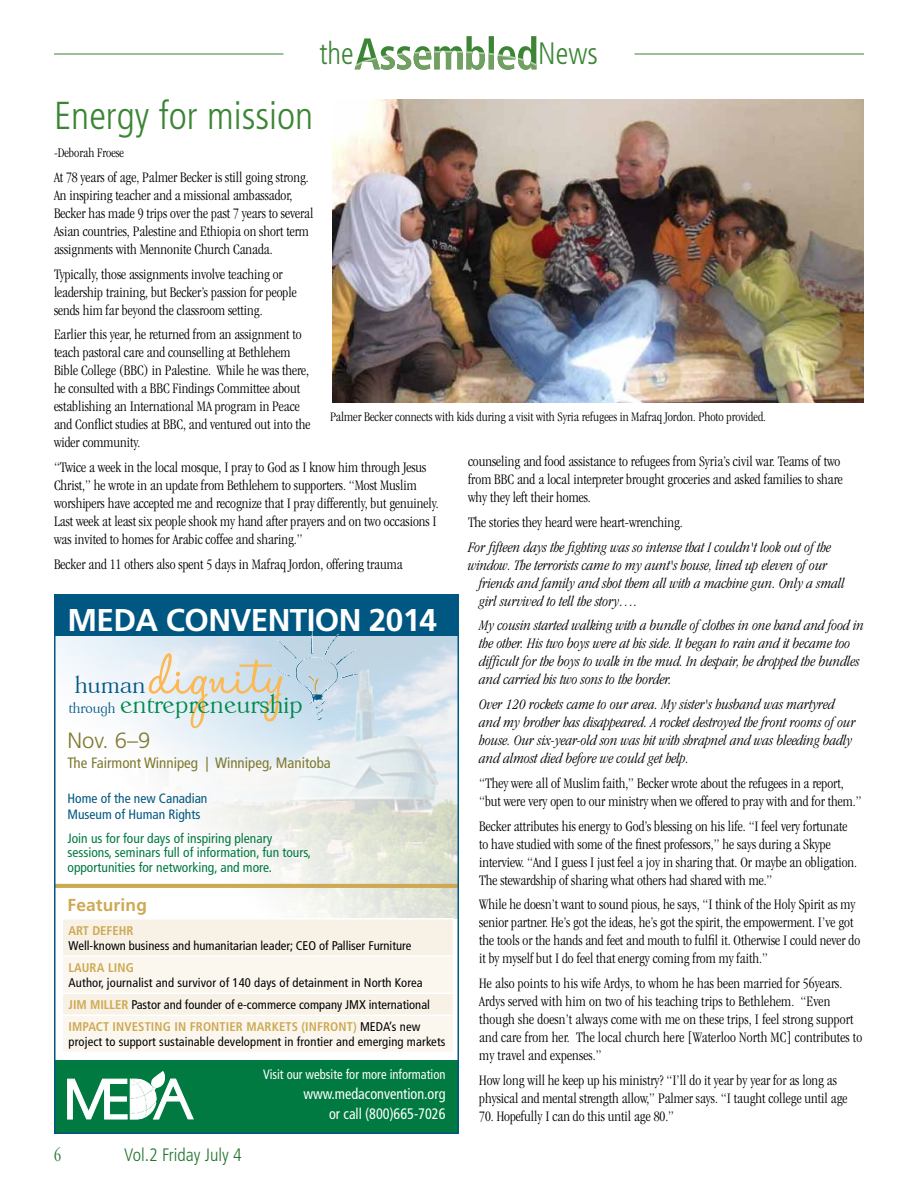
<style>
.page{position:relative;width:918px;height:1188px;background:#fff}
.page>*{position:absolute;margin:0;border:0;box-sizing:border-box;transform-origin:0 0}
.t1{font:76.35px "Halo Handletter";color:#fcb853;scale:1.05 1}
.t2{font:300 condensed 39px "Frutiger";color:#3b8535}
.t3{font:700 31.5px "Frutiger";letter-spacing:-.02em;color:#fff}
.t4{font:300 condensed 30.9px "Frutiger";color:#3b8535;scale:.95 1}
.t5{font:200 26.55px "Lucas Becker";color:#01894d;scale:1.04 1}
.t6{font:200 24.45px "Lucas Becker";color:#005782;scale:1.07 1}
.t7{font:300 22.05px "Frutiger";color:#7f7930}
.t8{font:300 condensed 18px "Frutiger";color:#21752f}
.t9{font:300 condensed 18px "Garamond";color:#21752f}
.t10{font:700 17.4px "Frutiger";letter-spacing:.01em;color:#cea954}
.t11{font:condensed 15.15px/19.5px "Frutiger";color:#fff;text-align:right;scale:.93 1}
.t12{font:300 condensed 15px/18px "Garamond";color:#000}
.t13{font:italic 300 condensed 15px/18px "Garamond";color:#000}
.t14{font:condensed 15px "Frutiger";color:#7f7930}
.t15{font:condensed 13.5px/14.2px "Frutiger";color:#007a40}
.t16{font:300 condensed 13.5px "Garamond";color:#000}
.t17{font:condensed 13.5px/15.6px "Frutiger";color:#005782}
.t18{font:condensed 13.5px "Frutiger";color:#fff;scale:.93 1}
.t19{font:condensed 12.6px/22px "Frutiger";letter-spacing:.01em;color:#000}
.t20{font:700 condensed 12.6px "Frutiger";color:#cea954}
.s1{font-size:15.3px;color:#005782}
.s2{font-weight:700;color:#cea954}
</style>
<div class="page">
<svg style="left:355px;top:36px;width:182px;height:34px"></svg>
<hr style="left:54px;top:54px;width:230px;height:1px;background:#3b8535">
<hr style="left:634px;top:54px;width:230px;height:1px;background:#3b8535">
<img style="left:332px;top:99px;width:532px;height:304px">
<img style="left:57px;top:635px;width:399px;height:284px">
<hr style="left:54px;top:884px;width:405px;height:4px;background:#cea954">
<div style="left:54px;top:1060px;width:405px;height:74px;background:#007a40"></div>
<svg style="left:68px;top:1071px;width:125px;height:48px"></svg>
<div style="left:54px;top:594px;width:405px;height:41px;background:#005782"></div>
<hr style="left:62px;top:918px;width:392px;height:2px;background:#fff">
<svg style="left:63px;top:920px;width:390px;height:132px"></svg>
<hr style="left:62px;top:1015px;width:392px;height:1px;background:#fff">
<img style="left:270px;top:628px;width:99px;height:100px">
<div style="left:54px;top:594px;width:405px;height:540px;border:2px solid #005782"></div>
<h3 class="t4" style="left:319px;top:36px;width:38px">the</h3>
<h3 class="t4" style="left:538px;top:36px;width:64px">News</h3>
<h2 class="t2" style="left:54px;top:93px;width:261px">Energy for mission</h2>
<p class="t16" style="left:54px;top:146px;width:72px">-Deborah Froese</p>
<p class="t12" style="left:54px;top:168px;width:261px">At 78 years of age, Palmer Becker is still going strong.<br>An inspiring teacher and a missional ambassador, Becker has made 9 trips over the past 7 years to several Asian countries, Palestine and Ethiopia on short term assignments with Mennonite Church Canada.</p>
<p class="t12" style="left:54px;top:265px;width:244px">Typically, those assignments involve teaching or leadership training, but Becker’s passion for people sends him far beyond the classroom setting.</p>
<p class="t12" style="left:54px;top:326px;width:258px">Earlier this year, he returned from an assignment to teach pastoral care and counselling at Bethlehem Bible College (BBC) in Palestine. While he was there, he consulted with a BBC Findings Committee about establishing an International MA program in Peace and Conflict studies at BBC, and ventured out into the wider community.</p>
<p class="t12" style="left:54px;top:458px;width:386px">“Twice a week in the local mosque, I pray to God as I know him through Jesus Christ,” he wrote in an update from Bethlehem to supporters. “Most Muslim worshipers have accepted me and recognize that I pray differently, but genuinely.<br>Last week at least six people shook my hand after prayers and on two occasions I was invited to homes for Arabic coffee and sharing.”</p>
<p class="t12" style="left:54px;top:555px;width:350px">Becker and 11 others also spent 5 days in Mafraq Jordon, offering trauma</p>
<p class="t16" style="left:330px;top:409px;width:437px">Palmer Becker connects with kids during a visit with Syria refugees in Mafraq Jordon. Photo provided.</p>
<p class="t12" style="left:468px;top:452px;width:376px">counseling and food assistance to refugees from Syria’s civil war. Teams of two from BBC and a local interpreter brought groceries and asked families to share why they left their homes.</p>
<p class="t12" style="left:468px;top:513px;width:216px">The stories they heard were heart-wrenching.</p>
<p class="t13" style="left:468px;top:538px;width:365px">For fifteen days the fighting was so intense that I couldn't look out of the</p>
<p class="t13" style="left:468px;top:556px;width:361px">window. The terrorists came to my aunt's house, lined up eleven of our</p>
<p class="t13" style="left:479px;top:574px;width:367px">friends and family and shot them all with a machine gun. Only a small</p>
<p class="t13" style="left:479px;top:592px;width:160px">girl survived to tell the story….</p>
<p class="t13" style="left:479px;top:617px;width:386px">My cousin started walking with a bundle of clothes in one hand and food in the other. His two boys were at his side. It began to rain and it became too difficult for the boys to walk in the mud. In despair, he dropped the bundles and carried his two sons to the border.</p>
<p class="t13" style="left:479px;top:695px;width:378px">Over 120 rockets came to our area. My sister's husband was martyred and my brother has disappeared. A rocket destroyed the front rooms of our house. Our six-year-old son was hit with shrapnel and was bleeding badly and almost died before we could get help.</p>
<p class="t12" style="left:479px;top:774px;width:384px">“They were all of Muslim faith,” Becker wrote about the refugees in a report, “but were very open to our ministry when we offered to pray with and for them.”</p>
<p class="t12" style="left:479px;top:817px;width:379px">Becker attributes his energy to God’s blessing on his life. “I feel very fortunate to have studied with some of the finest professors,” he says during a Skype interview. “And I guess I just feel a joy in sharing that. Or maybe an obligation.<br>The stewardship of sharing what others had shared with me.”</p>
<p class="t12" style="left:479px;top:896px;width:383px">While he doesn’t want to sound pious, he says, “I think of the Holy Spirit as my senior partner. He’s got the ideas, he’s got the spirit, the empowerment. I’ve got the tools or the hands and feet and mouth to fulfil it. Otherwise I could never do it by myself but I do feel that energy coming from my faith.”</p>
<p class="t12" style="left:479px;top:974px;width:384px">He also points to his wife Ardys, to whom he has been married for 56years.<br>Ardys served with him on two of his teaching trips to Bethlehem. “Even though she doesn’t always come with me on these trips, I feel strong support and care from her. The local church here [Waterloo North MC] contributes to my travel and expenses.”</p>
<p class="t12" style="left:479px;top:1071px;width:370px">How long will he keep up his ministry? “I’ll do it year by year for as long as physical and mental strength allow,” Palmer says. “I taught college until age</p>
<p class="t12" style="left:479px;top:1107px;width:196px">70. Hopefully I can do this until age 80.”</p>
<h3 class="t3" style="left:68px;top:602px;width:371px">MEDA CONVENTION 2014</h3>
<h1 class="t1" style="left:150px;top:633px;width:129px">dignity</h1>
<h3 class="t6" style="left:75px;top:670px;width:68px">human</h3>
<h3 class="t5" style="left:69px;top:688px;width:226px"><span class="s1">through</span> entrepreneurship</h3>
<h3 class="t7" style="left:68px;top:728px;width:85px">Nov. 6–9</h3>
<p class="t14" style="left:68px;top:754px;width:265px">The Fairmont Winnipeg | Winnipeg, Manitoba</p>
<p class="t17" style="left:68px;top:791px;width:141px">Home of the new Canadian<br>Museum of Human Rights</p>
<p class="t15" style="left:68px;top:832px;width:245px">Join us for four days of inspiring plenary sessions, seminars full of information, fun tours, opportunities for networking, and more.</p>
<p class="t10" style="left:68px;top:894px;width:81px">Featuring</p>
<p class="t20" style="left:69px;top:923px;width:66px">ART DEFEHR</p>
<p class="t19" style="left:69px;top:934px;width:344px">Well-known business and humanitarian leader; CEO of Palliser Furniture</p>
<p class="t20" style="left:69px;top:960px;width:67px">LAURA LING</p>
<p class="t19" style="left:69px;top:972px;width:363px">Author, journalist and survivor of 140 days of detainment in North Korea<br><span class="s2">JIM MILLER</span> Pastor and founder of e-commerce company JMX international<br><span class="s2">IMPACT INVESTING IN FRONTIER MARKETS (INFRONT)</span> MEDA’s new</p>
<p class="t19" style="left:69px;top:1031px;width:378px">project to support sustainable development in frontier and emerging markets</p>
<p class="t18" style="left:263px;top:1067px;width:198px">Visit our website for more information</p>
<p class="t11" style="left:303px;top:1084px;width:154px">www.medaconvention.org or call (800)665-7026</p>
<p class="t9" style="left:54px;top:1146px;width:9px">6</p>
<p class="t8" style="left:124px;top:1145px;width:119px">Vol.2 Friday July 4</p>
</div>
